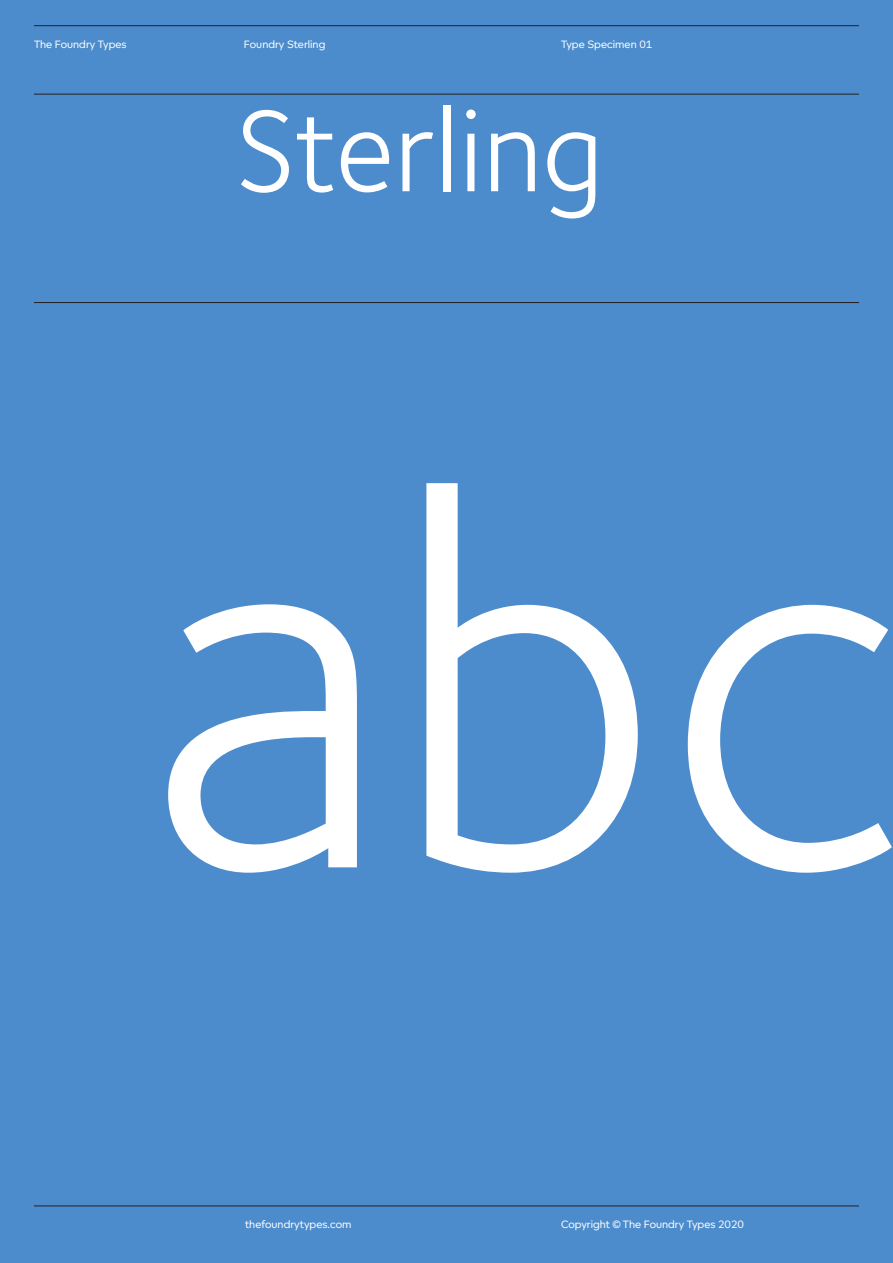
<style>
.page{position:relative;width:893px;height:1263px;background:#4d8ccc}
.page>*{position:absolute;margin:0;border:0;box-sizing:border-box;transform-origin:0 0}
.t1{font:533.55px "Foundry Sterling OT2";color:#fff}
.t2{font:119.85px "Foundry Sterling OT2";color:#fff}
.t3{font:10.5px "FOUNWBRG";color:#fff}
</style>
<div class="page">
<hr style="left:34px;top:25px;width:825px;height:1px;background:#231f20">
<hr style="left:34px;top:94px;width:825px;height:1px;background:#231f20">
<hr style="left:34px;top:1206px;width:825px;height:1px;background:#231f20">
<hr style="left:34px;top:302px;width:825px;height:1px;background:#231f20">
<p class="t3" style="left:34px;top:40px;width:94px">The Foundry Types</p>
<p class="t3" style="left:244px;top:40px;width:83px">Foundry Sterling</p>
<p class="t3" style="left:561px;top:40px;width:93px">Type Specimen 01</p>
<h2 class="t2" style="left:235px;top:80px;width:370px">Sterling</h2>
<h1 class="t1" style="left:148px;top:374px;width:761px">abc</h1>
<p class="t3" style="left:245px;top:1220px;width:108px">thefoundrytypes.com</p>
<p class="t3" style="left:561px;top:1220px;width:185px">Copyright © The Foundry Types 2020</p>
</div>
